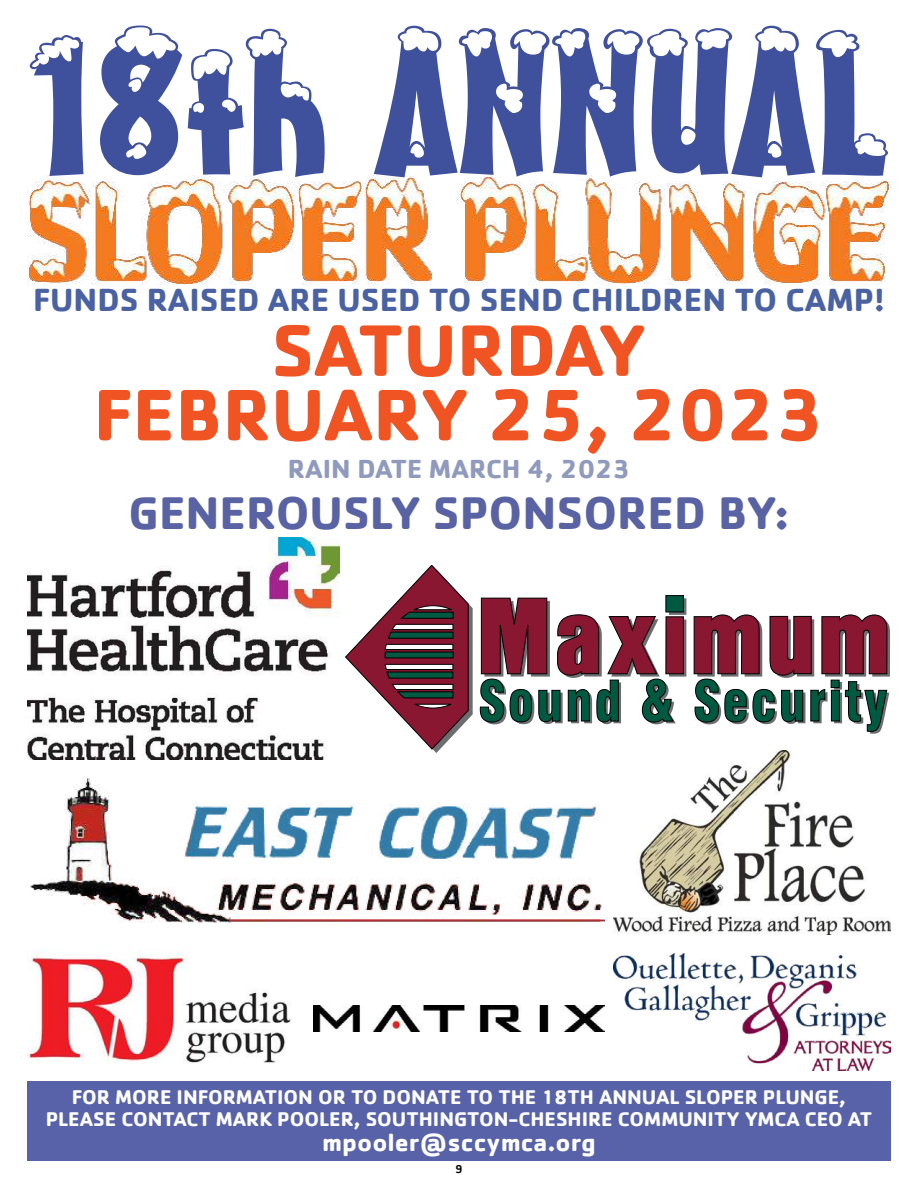
<style>
.page{position:relative;width:918px;height:1188px;background:#fff}
.page>*{position:absolute;margin:0;border:0;box-sizing:border-box;transform-origin:0 0}
.t1{font:183px "Snow Cap BT";color:#3f509d;scale:1.31 1}
.t2{font:700 75.6px/64.5px "Cachet";color:#f05423;text-align:center}
.t3{font:700 47.25px "Cachet";color:#5962a2}
.t4{font:700 33px "Cachet";color:#4a62a2}
.t5{font:700 27px "Cachet";color:#909abd}
.t6{font:700 25.2px "Cachet";color:#fff}
.t7{font:700 20.4px/22px "Cachet";color:#fff;text-align:center}
.t8{font:500 12px "Cachet";color:#000}
</style>
<div class="page">
<img style="left:27px;top:176px;width:864px;height:109px">
<img style="left:613px;top:753px;width:278px;height:182px">
<svg style="left:433px;top:598px;width:457px;height:155px"></svg>
<div style="left:666px;top:617px;width:17px;height:57px;background:#891731"></div>
<div style="left:665px;top:616px;width:19px;height:58px;border:1px solid #000"></div>
<div style="left:665px;top:595px;width:19px;height:17px;background:#005a41;border:1px solid #000"></div>
<svg style="left:693px;top:614px;width:195px;height:118px"></svg>
<div style="left:831px;top:690px;width:9px;height:32px;background:#005a41;border:1px solid #000"></div>
<svg style="left:479px;top:597px;width:196px;height:126px"></svg>
<div style="left:831px;top:680px;width:9px;height:8px;background:#005a41;border:1px solid #000"></div>
<svg style="left:346px;top:565px;width:123px;height:185px"></svg>
<img style="left:314px;top:1006px;width:290px;height:25px">
<img style="left:30px;top:777px;width:575px;height:146px">
<div style="left:27px;top:1081px;width:864px;height:79px;background:#5862a8"></div>
<img style="left:613px;top:953px;width:278px;height:118px">
<img style="left:27px;top:538px;width:312px;height:222px">
<img style="left:27px;top:950px;width:265px;height:113px">
<h1 class="t1" style="left:32px;top:-6px;width:654px">18th ANNUAL</h1>
<h3 class="t4" style="left:33px;top:279px;width:853px">FUNDS RAISED ARE USED TO SEND CHILDREN TO CAMP!</h3>
<h2 class="t2" style="left:93px;top:315px;width:733px">SATURDAY<br>FEBRUARY 25, 2023</h2>
<h3 class="t5" style="left:288px;top:451px;width:344px">RAIN DATE MARCH 4, 2023</h3>
<h3 class="t3" style="left:129px;top:483px;width:662px">GENEROUSLY SPONSORED BY:</h3>
<p class="t7" style="left:46px;top:1085px;width:828px">FOR MORE INFORMATION OR TO DONATE TO THE 18TH ANNUAL SLOPER PLUNGE,<br>PLEASE CONTACT MARK POOLER, SOUTHINGTON-CHESHIRE COMMUNITY YMCA CEO AT</p>
<p class="t6" style="left:322px;top:1127px;width:275px">mpooler@sccymca.org</p>
<p class="t8" style="left:455px;top:1161px;width:9px">9</p>
</div>
